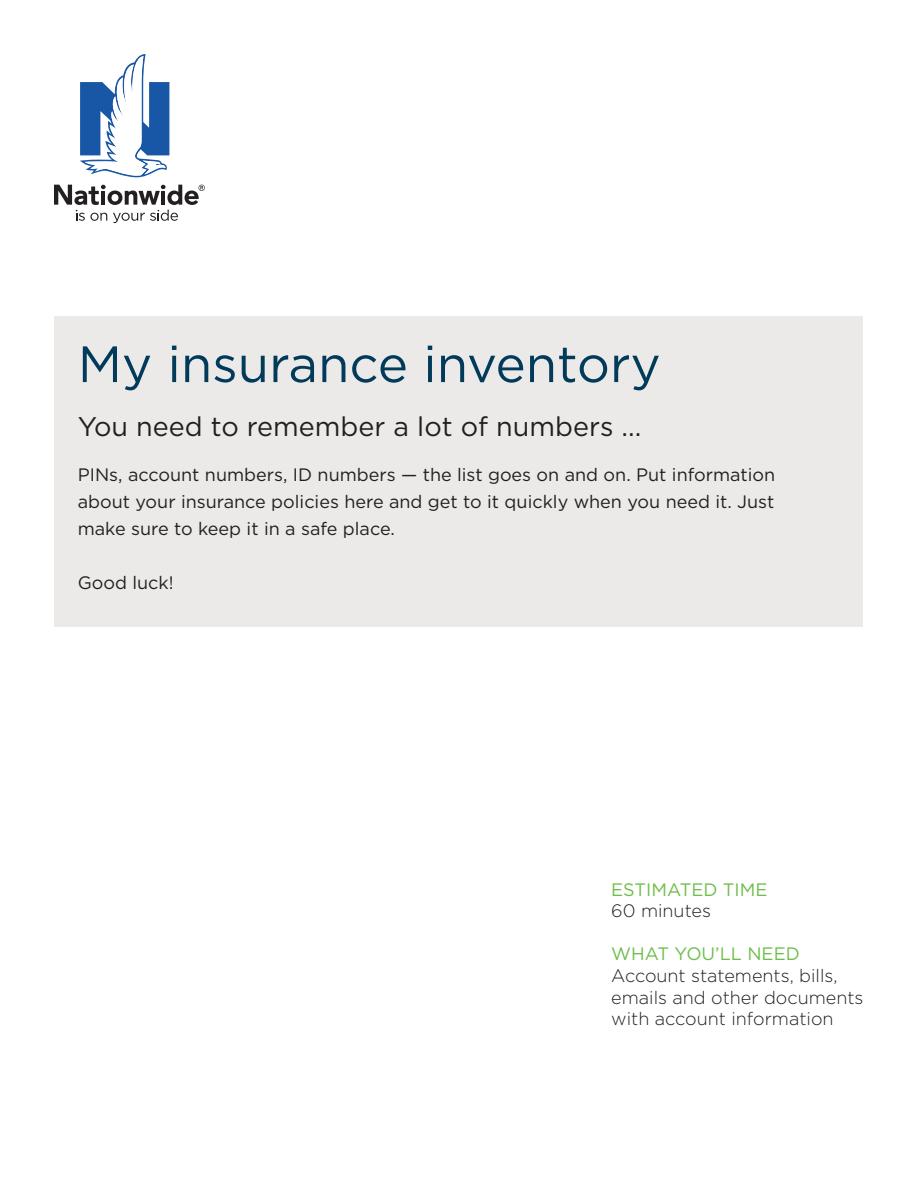
<style>
.page{position:relative;width:918px;height:1188px;background:#fff}
.page>*{position:absolute;margin:0;border:0;box-sizing:border-box;transform-origin:0 0}
.t1{font:51px "Gotham";color:#023b5a}
.t2{font:27px "Gotham";color:#231f20}
.t3{font:18px/27px "Gotham";color:#231f20;text-align:justify}
.t4{font:300 18px/21.6px "Gotham";color:#231f20}
.t5{font:18px "Gotham";color:#6ebe4a}
</style>
<div class="page">
<svg style="left:80px;top:54px;width:89px;height:123px"></svg>
<svg style="left:54px;top:185px;width:151px;height:38px"></svg>
<div style="left:55px;top:316px;width:808px;height:310px;background:#ebeae9"></div>
<p class="t1" style="left:78px;top:331px;width:584px">My insurance inventory</p>
<p class="t2" style="left:78px;top:409px;width:565px">You need to remember a lot of numbers ...</p>
<p class="t3" style="left:78px;top:461px;width:699px">PINs, account numbers, ID numbers — the list goes on and on. Put information about your insurance policies here and get to it quickly when you need it. Just make sure to keep it in a safe place.</p>
<p class="t3" style="left:78px;top:569px;width:97px">Good luck!</p>
<p class="t5" style="left:611px;top:878px;width:158px">ESTIMATED TIME</p>
<p class="t4" style="left:611px;top:900px;width:101px">60 minutes</p>
<p class="t5" style="left:611px;top:943px;width:190px">WHAT YOU’LL NEED</p>
<p class="t4" style="left:611px;top:964px;width:228px">Account statements, bills,</p>
<p class="t4" style="left:611px;top:986px;width:254px">emails and other documents with account information</p>
</div>
